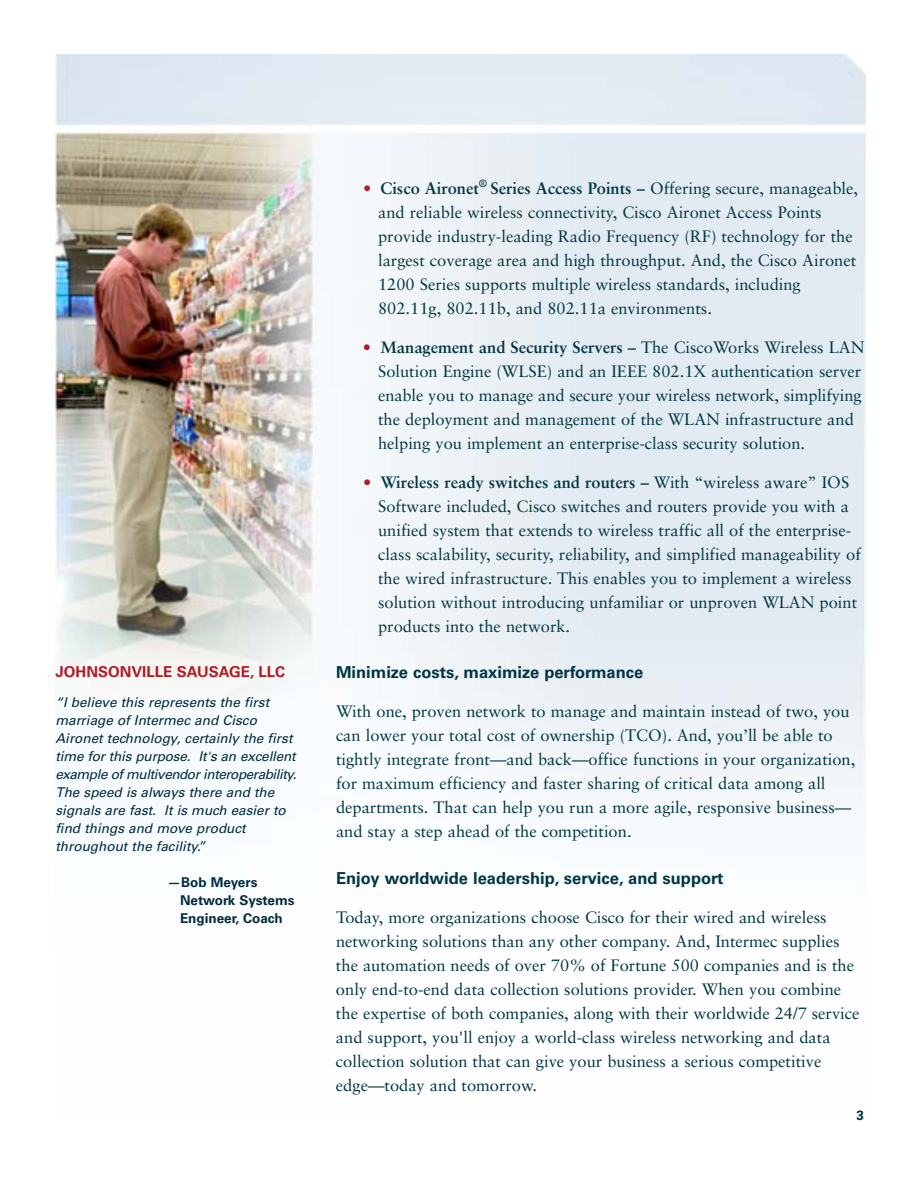
<style>
.page{position:relative;width:918px;height:1188px;background:#fff}
.page>*{position:absolute;margin:0;border:0;box-sizing:border-box;transform-origin:0 0}
.t1{font:16.5px/24px "Sabon";color:#013741}
.t2{font:700 16.5px "Univers";color:#013741}
.t3{font:700 15px "Univers";color:#b21b27}
.t4{font:italic 13.5px/18px "Univers";color:#002c3e}
.t5{font:700 13.5px/18px "Univers";color:#002c3e}
.t6{font:700 13.5px "Univers";color:#013741}
.s1{color:#b21b27}
.s2{font-weight:700}
</style>
<div class="page">
<img style="left:56px;top:54px;width:810px;height:756px">
<p class="t3" style="left:56px;top:666px;width:231px">JOHNSONVILLE SAUSAGE, LLC</p>
<p class="t4" style="left:55px;top:694px;width:243px">“I believe this represents the first marriage of Intermec and Cisco Aironet technology, certainly the first time for this purpose. It's an excellent example of multivendor interoperability.<br>The speed is always there and the signals are fast. It is much easier to find things and move product throughout the facility.”</p>
<p class="t5" style="left:180px;top:874px;width:116px;text-indent:-12px">—Bob Meyers<br>Network Systems<br>Engineer, Coach</p>
<p class="t1" style="left:378px;top:177px;width:481px;text-indent:-15px"><span class="s1">•</span> <span class="s2">Cisco Aironet</span><sup>®</sup> <span class="s2">Series Access Points –</span> Offering secure, manageable, and reliable wireless connectivity, Cisco Aironet Access Points provide industry-leading Radio Frequency (RF) technology for the largest coverage area and high throughput. And, the Cisco Aironet 1200 Series supports multiple wireless standards, including 802.11g, 802.11b, and 802.11a environments.</p>
<p class="t1" style="left:378px;top:336px;width:488px;text-indent:-15px"><span class="s1">•</span> <span class="s2">Management and Security Servers –</span> The CiscoWorks Wireless LAN Solution Engine (WLSE) and an IEEE 802.1X authentication server enable you to manage and secure your wireless network, simplifying the deployment and management of the WLAN infrastructure and helping you implement an enterprise-class security solution.</p>
<p class="t1" style="left:378px;top:471px;width:484px;text-indent:-15px"><span class="s1">•</span> <span class="s2">Wireless ready switches and routers –</span> With “wireless aware” IOS Software included, Cisco switches and routers provide you with a unified system that extends to wireless traffic all of the enterprise&shy;class scalability, security, reliability, and simplified manageability of the wired infrastructure. This enables you to implement a wireless solution without introducing unfamiliar or unproven WLAN point products into the network.</p>
<p class="t2" style="left:336px;top:666px;width:309px">Minimize costs, maximize performance</p>
<p class="t1" style="left:336px;top:701px;width:521px">With one, proven network to manage and maintain instead of two, you can lower your total cost of ownership (TCO). And, you’ll be able to tightly integrate front—and back—office functions in your organization, for maximum efficiency and faster sharing of critical data among all departments. That can help you run a more agile, responsive business— and stay a step ahead of the competition.</p>
<p class="t2" style="left:336px;top:872px;width:389px">Enjoy worldwide leadership, service, and support</p>
<p class="t1" style="left:336px;top:906px;width:525px">Today, more organizations choose Cisco for their wired and wireless networking solutions than any other company. And, Intermec supplies the automation needs of over 70% of Fortune 500 companies and is the only end-to-end data collection solutions provider. When you combine the expertise of both companies, along with their worldwide 24/7 service and support, you'll enjoy a world-class wireless networking and data collection solution that can give your business a serious competitive edge—today and tomorrow.</p>
<p class="t6" style="left:856px;top:1111px;width:9px">3</p>
</div>
